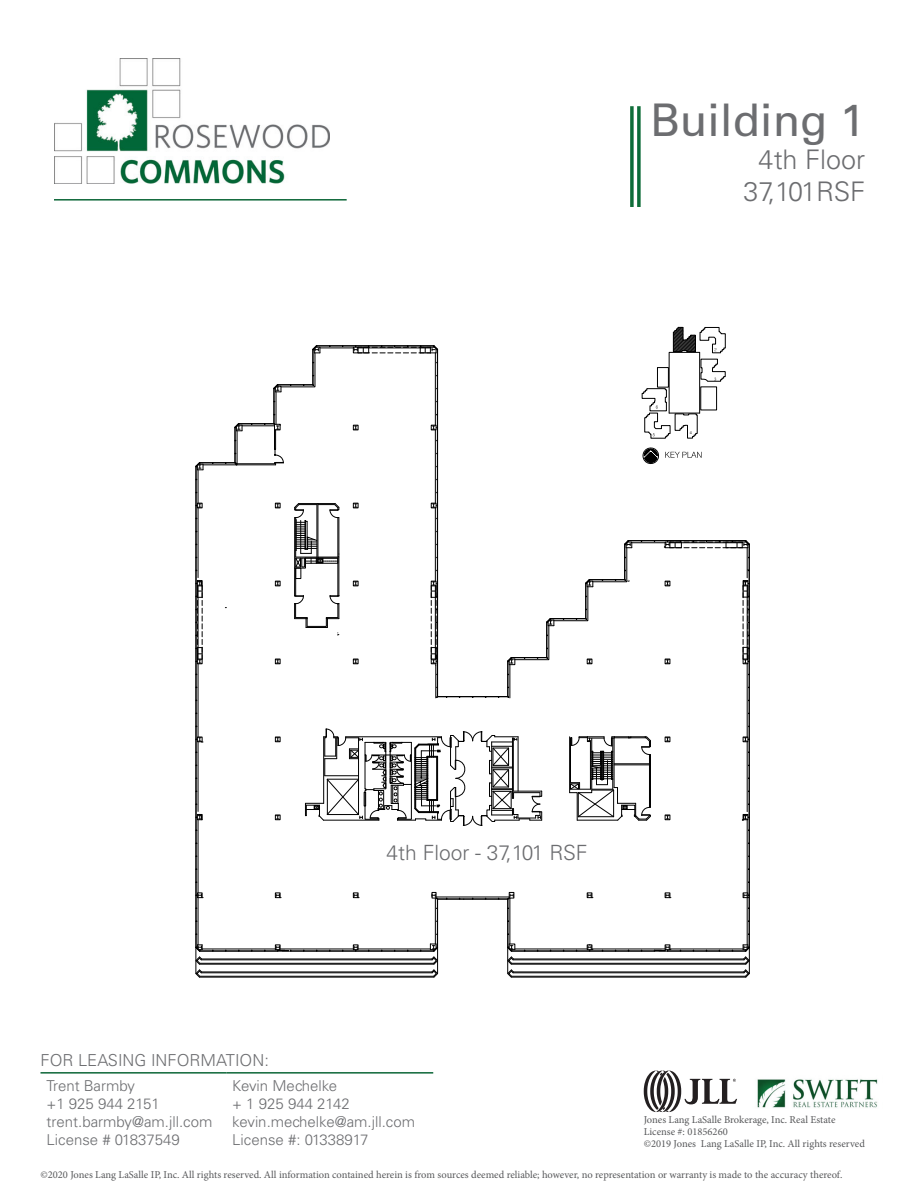
<style>
.page{position:relative;width:918px;height:1188px;background:#fff}
.page>*{position:absolute;margin:0;border:0;box-sizing:border-box;transform-origin:0 0}
.t1{font:45px "Univers";color:#6c6d70}
.t2{font:300 27px "Univers";color:#6c6d70}
.t3{font:300 21px "Univers";color:#6c6d70}
.t4{font:300 16.5px "Univers";color:#6c6d70}
.t5{font:300 15px/18px "Univers";color:#6c6d70}
.t6{font:10.5px/12px "Minion Pro";color:#57585a}
</style>
<div class="page">
<hr style="left:40px;top:1072px;width:186px;height:2px;background:#0c6638">
<hr style="left:226px;top:1072px;width:207px;height:2px;background:#0c6638">
<svg style="left:644px;top:1071px;width:93px;height:41px"></svg>
<img style="left:757px;top:1079px;width:121px;height:29px">
<hr style="left:54px;top:199px;width:293px;height:2px;background:#0c6638">
<img style="left:54px;top:58px;width:276px;height:125px">
<hr style="left:511px;top:977px;width:235px;height:1px;background:#000">
<hr style="left:199px;top:977px;width:235px;height:1px;background:#000">
<svg style="left:195px;top:327px;width:555px;height:650px"></svg>
<svg style="left:637px;top:106px;width:4px;height:101px"></svg>
<svg style="left:630px;top:106px;width:4px;height:101px"></svg>
<p class="t1" style="left:650px;top:94px;width:217px">Building 1</p>
<p class="t2" style="left:759px;top:143px;width:108px">4th Floor</p>
<p class="t2" style="left:743px;top:175px;width:123px">37,101RSF</p>
<p class="t3" style="left:387px;top:840px;width:202px">4th Floor - 37,101 RSF</p>
<h3 class="t4" style="left:40px;top:1050px;width:230px">FOR LEASING INFORMATION:</h3>
<h3 class="t5" style="left:46px;top:1076px;width:167px">Trent Barmby<br>+1 925 944 2151 trent.barmby@am.jll.com<br>License # 01837549</h3>
<h3 class="t5" style="left:232px;top:1076px;width:184px">Kevin Mechelke<br>+ 1 925 944 2142 kevin.mechelke@am.jll.com<br>License #: 01338917</h3>
<p class="t6" style="left:40px;top:1168px;width:803px">©2020 Jones Lang LaSalle IP, Inc. All rights reserved. All information contained herein is from sources deemed reliable; however, no representation or warranty is made to the accuracy thereof.</p>
<p class="t6" style="left:644px;top:1113px;width:193px">Jones Lang LaSalle Brokerage, Inc. Real Estate<br>License #: 01856260</p>
<p class="t6" style="left:644px;top:1137px;width:223px">©2019 Jones Lang LaSalle IP, Inc. All rights reserved</p>
</div>
